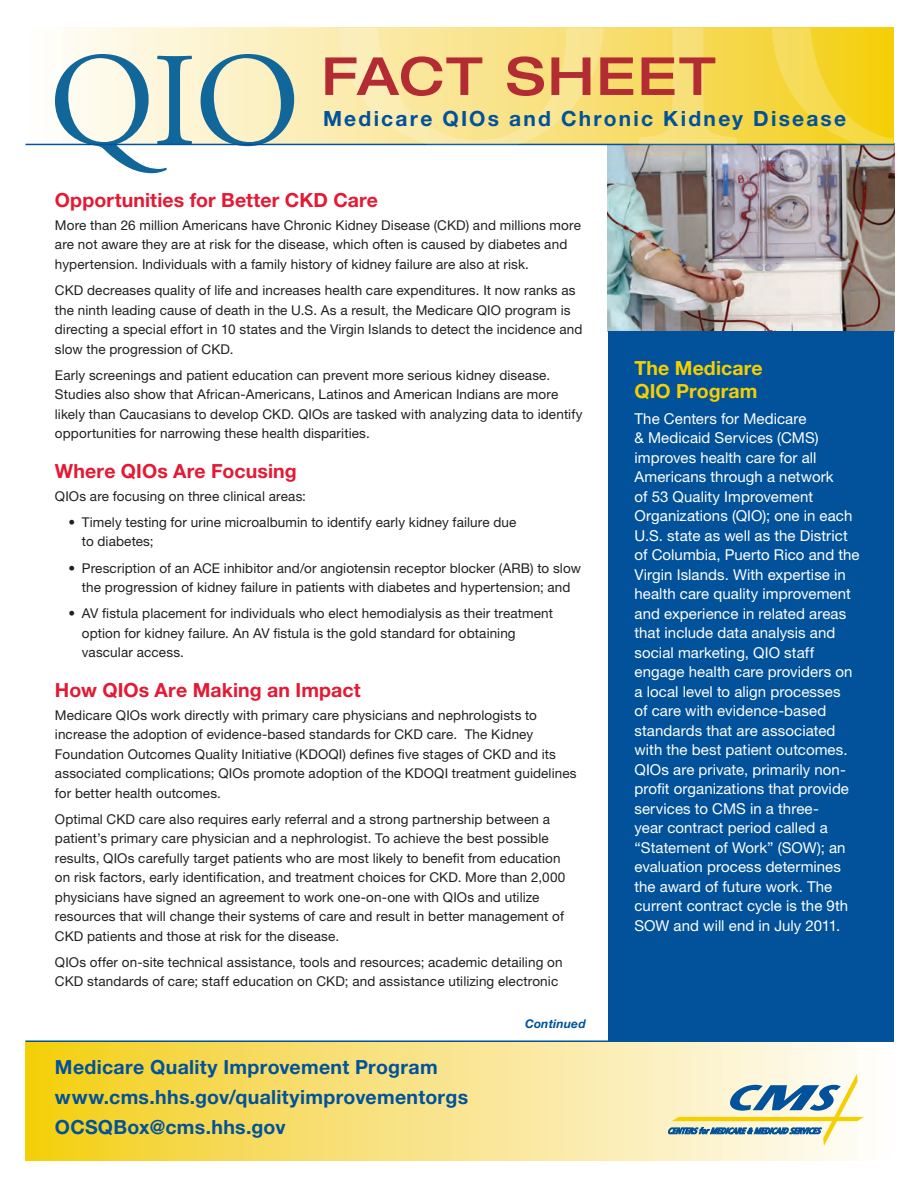
<style>
.page{position:relative;width:918px;height:1188px;background:#fff}
.page>*{position:absolute;margin:0;border:0;box-sizing:border-box;transform-origin:0 0}
.t1{font:500 expanded 52.5px "Helvetica Neue";letter-spacing:.04em;color:#b32c33}
.t2{font:700 21px "Helvetica Neue";letter-spacing:.105em;color:#01529a}
.t3{font:700 19.5px/30px "Helvetica Neue";letter-spacing:.015em;color:#01529a}
.Subhead{font:700 19.5px "Helvetica Neue";letter-spacing:.005em;color:#e41934}
.Sidebar_subhead{font:700 19.5px/22.5px "Helvetica Neue";letter-spacing:.005em;color:#f4cf02}
.Side_Bar_Copy{font:15px/19.5px "Helvetica Neue";letter-spacing:.005em;color:#fff}
.Body_Copy{font:13.5px/19.5px "Helvetica Neue";letter-spacing:.01em;color:#231f20}
.Bullets{font:13.5px/19.5px "Helvetica Neue";letter-spacing:.01em;color:#231f20}
.Continued{font:italic 700 12px "Helvetica Neue";letter-spacing:.01em;color:#01529a}
</style>
<div class="page">
<img style="left:608px;top:145px;width:286px;height:186px">
<div style="left:608px;top:331px;width:286px;height:709px;background:#01529a"></div>
<svg style="left:26px;top:1042px;width:831px;height:119px;background:#f8e17c"></svg>
<svg style="left:26px;top:27px;width:868px;height:117px"></svg>
<svg style="left:668px;top:1073px;width:196px;height:73px;background:#d1d7c0"></svg>
<hr style="left:26px;top:1040px;width:868px;height:2px;background:#01529a">
<svg style="left:55px;top:54px;width:137px;height:119px"></svg>
<svg style="left:201px;top:54px;width:93px;height:92px;background:#bacaba"></svg>
<hr style="left:26px;top:144px;width:868px;height:1px;background:#01529a">
<svg style="left:339px;top:28px;width:554px;height:116px;background:#f6de6f"></svg>
<p class="t1" style="left:322px;top:44px;width:395px">FACT SHEET</p>
<p class="t2" style="left:323px;top:106px;width:525px">Medicare QIOs and Chronic Kidney Disease</p>
<p class="Subhead" style="left:55px;top:188px;width:325px">Opportunities for Better CKD Care</p>
<p class="Body_Copy" style="left:55px;top:215px;width:528px">More than 26 million Americans have Chronic Kidney Disease (CKD) and millions more are not aware they are at risk for the disease, which often is caused by diabetes and hypertension. Individuals with a family history of kidney failure are also at risk.</p>
<p class="Body_Copy" style="left:55px;top:280px;width:529px">CKD decreases quality of life and increases health care expenditures. It now ranks as the ninth leading cause of death in the U.S. As a result, the Medicare QIO program is directing a special effort in 10 states and the Virgin Islands to detect the incidence and slow the progression of CKD.</p>
<p class="Body_Copy" style="left:55px;top:365px;width:529px">Early screenings and patient education can prevent more serious kidney disease.<br>Studies also show that African-Americans, Latinos and American Indians are more likely than Caucasians to develop CKD. QIOs are tasked with analyzing data to identify opportunities for narrowing these health disparities.</p>
<p class="Subhead" style="left:55px;top:459px;width:243px">Where QIOs Are Focusing</p>
<p class="Body_Copy" style="left:55px;top:486px;width:253px">QIOs are focusing on three clinical areas:</p>
<p class="Bullets" style="left:82px;top:512px;width:436px;text-indent:-14px">• Timely testing for urine microalbumin to identify early kidney failure due to diabetes;</p>
<p class="Bullets" style="left:68px;top:558px;width:514px;text-align:center">• Prescription of an ACE inhibitor and/or angiotensin receptor blocker (ARB) to slow the progression of kidney failure in patients with diabetes and hypertension; and</p>
<p class="Bullets" style="left:82px;top:604px;width:473px;text-indent:-14px">• AV fistula placement for individuals who elect hemodialysis as their treatment option for kidney failure. An AV fistula is the gold standard for obtaining vascular access.</p>
<p class="Subhead" style="left:55px;top:678px;width:307px">How QIOs Are Making an Impact</p>
<p class="Body_Copy" style="left:55px;top:705px;width:523px">Medicare QIOs work directly with primary care physicians and nephrologists to increase the adoption of evidence-based standards for CKD care. The Kidney Foundation Outcomes Quality Initiative (KDOQI) defines five stages of CKD and its associated complications; QIOs promote adoption of the KDOQI treatment guidelines for better health outcomes.</p>
<p class="Body_Copy" style="left:55px;top:809px;width:512px">Optimal CKD care also requires early referral and a strong partnership between a patient’s primary care physician and a nephrologist. To achieve the best possible results, QIOs carefully target patients who are most likely to benefit from education on risk factors, early identification, and treatment choices for CKD. More than 2,000 physicians have signed an agreement to work one-on-one with QIOs and utilize resources that will change their systems of care and result in better management of CKD patients and those at risk for the disease.</p>
<p class="Body_Copy" style="left:55px;top:952px;width:509px">QIOs offer on-site technical assistance, tools and resources; academic detailing on<br>CKD standards of care; staff education on CKD; and assistance utilizing electronic</p>
<h3 class="t3" style="left:55px;top:1052px;width:415px">Medicare Quality Improvement Program www.cms.hhs.gov/qualityimprovementorgs<br>OCSQBox@cms.hhs.gov</h3>
<p class="Continued" style="left:525px;top:1016px;width:62px">Continued</p>
<p class="Sidebar_subhead" style="left:634px;top:357px;width:130px">The Medicare<br>QIO Program</p>
<p class="Side_Bar_Copy" style="left:634px;top:409px;width:227px">The Centers for Medicare<br>&amp; Medicaid Services (CMS) improves health care for all<br>Americans through a network<br>of 53 Quality Improvement<br>Organizations (QIO); one in each<br>U.S. state as well as the District of Columbia, Puerto Rico and the<br>Virgin Islands. With expertise in health care quality improvement and experience in related areas that include data analysis and social marketing, QIO staff engage health care providers on a local level to align processes<br>of care with evidence-based standards that are associated with the best patient outcomes.<br>QIOs are private, primarily non&shy;profit organizations that provide services to CMS in a three-<br>year contract period called a “Statement of Work” (SOW); an evaluation process determines the award of future work. The current contract cycle is the 9th<br>SOW and will end in July 2011.</p>
</div>
